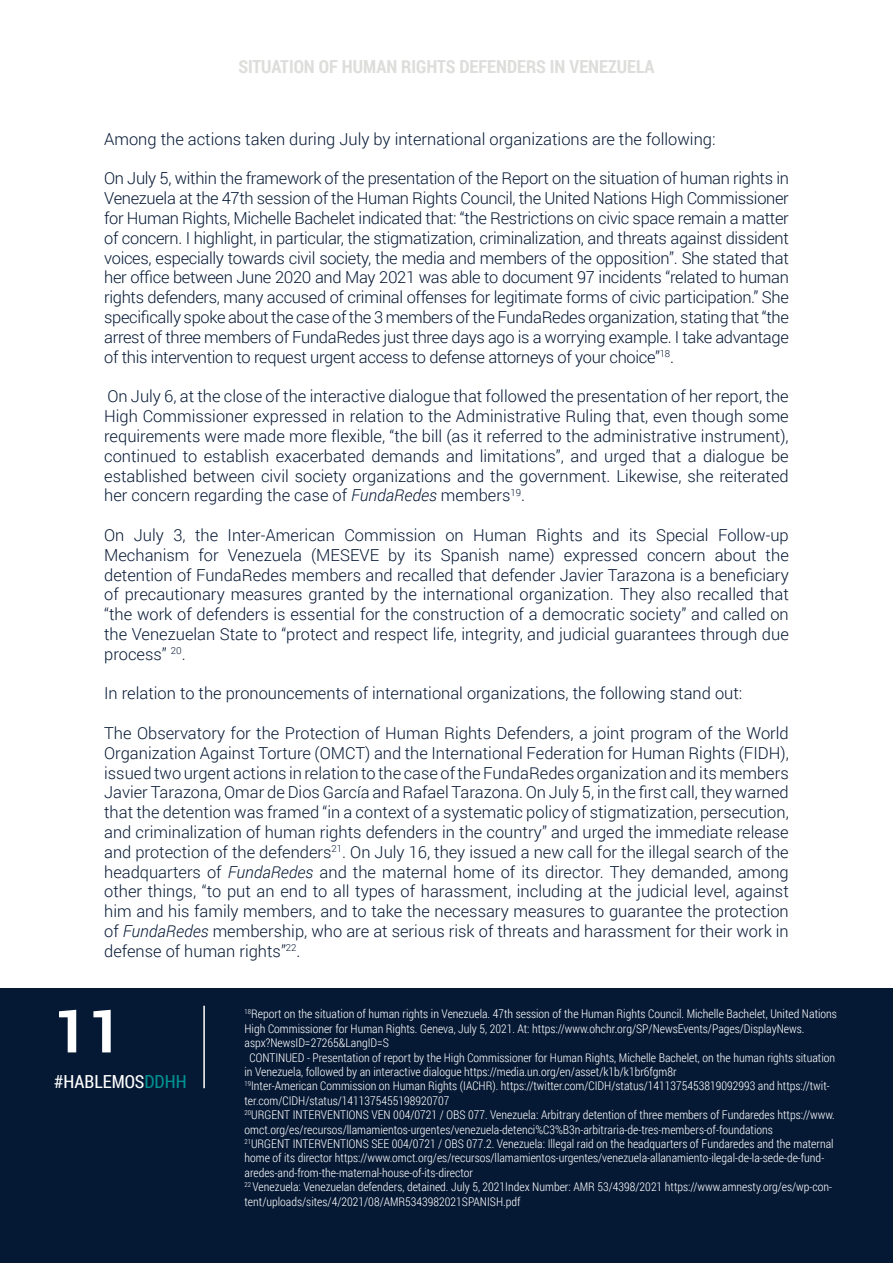
<style>
.page{position:relative;width:893px;height:1263px;background:#fff}
.page>*{position:absolute;margin:0;border:0;box-sizing:border-box;transform-origin:0 0}
.t1{font:700 60px "Roboto";color:#fff}
.t2{font:700 18px "Roboto Condensed";color:#dddddb}
.t3{font:18px "Roboto Condensed";color:#fff}
.t4{font:300 16.5px/19.8px "Roboto";color:#051834;text-align:justify}
.t5{font:300 12px/14.4px "Roboto Condensed";color:#fff}
.s1{font-style:italic}
.s2{color:#009191}
</style>
<div class="page">
<div style="left:0;top:989px;width:893px;height:274px;background:#051834"></div>
<hr style="left:203px;top:1006px;width:2px;height:82px;background:#fff">
<p class="t2" style="left:238px;top:54px;width:418px">SITUATION OF HUMAN RIGHTS DEFENDERS IN VENEZUELA</p>
<p class="t4" style="left:104px;top:129px;width:613px">Among the actions taken during July by international organizations are the following:</p>
<p class="t4" style="left:104px;top:168px;width:686px">On July 5, within the framework of the presentation of the Report on the situation of human rights in Venezuela at the 47th session of the Human Rights Council, the United Nations High Commissioner for Human Rights, Michelle Bachelet indicated that: “the Restrictions on civic space remain a matter of concern. I highlight, in particular, the stigmatization, criminalization, and threats against dissident voices, especially towards civil society, the media and members of the opposition”. She stated that her office between June 2020 and May 2021 was able to document 97 incidents “related to human rights defenders, many accused of criminal offenses for legitimate forms of civic participation.” She specifically spoke about the case of the 3 members of the FundaRedes organization, stating that “the arrest of three members of FundaRedes just three days ago is a worrying example. I take advantage of this intervention to request urgent access to defense attorneys of your choice”<sup>18</sup>.</p>
<p class="t4" style="left:104px;top:386px;width:686px">On July 6, at the close of the interactive dialogue that followed the presentation of her report, the High Commissioner expressed in relation to the Administrative Ruling that, even though some requirements were made more flexible, “the bill (as it referred to the administrative instrument), continued to establish exacerbated demands and limitations”, and urged that a dialogue be established between civil society organizations and the government. Likewise, she reiterated her concern regarding the case of <span class="s1">FundaRedes</span> members<sup>19</sup>.</p>
<p class="t4" style="left:104px;top:525px;width:686px">On July 3, the Inter-American Commission on Human Rights and its Special Follow-up Mechanism for Venezuela (MESEVE by its Spanish name) expressed concern about the detention of FundaRedes members and recalled that defender Javier Tarazona is a beneficiary of precautionary measures granted by the international organization. They also recalled that “the work of defenders is essential for the construction of a democratic society” and called on the Venezuelan State to “protect and respect life, integrity, and judicial guarantees through due process” <sup>20</sup>.</p>
<p class="t4" style="left:104px;top:683px;width:640px">In relation to the pronouncements of international organizations, the following stand out:</p>
<p class="t4" style="left:104px;top:723px;width:686px">The Observatory for the Protection of Human Rights Defenders, a joint program of the World Organization Against Torture (OMCT) and the International Federation for Human Rights (FIDH), issued two urgent actions in relation to the case of the FundaRedes organization and its members Javier Tarazona, Omar de Dios García and Rafael Tarazona. On July 5, in the first call, they warned that the detention was framed “in a context of a systematic policy of stigmatization, persecution, and criminalization of human rights defenders in the country” and urged the immediate release and protection of the defenders<sup>21</sup>. On July 16, they issued a new call for the illegal search of the headquarters of <span class="s1">FundaRedes</span> and the maternal home of its director. They demanded, among other things, “to put an end to all types of harassment, including at the judicial level, against him and his family members, and to take the necessary measures to guarantee the protection of <span class="s1">FundaRedes</span> membership, who are at serious risk of threats and harassment for their work in defense of human rights”<sup>22</sup>.</p>
<p class="t1" style="left:54px;top:989px;width:70px">11</p>
<p class="t3" style="left:54px;top:1069px;width:134px">#HABLEMOS<span class="s2">DDHH</span></p>
<p class="t5" style="left:244px;top:1006px;width:594px"><sup>18</sup>Report on the situation of human rights in Venezuela. 47th session of the Human Rights Council. Michelle Bachelet, United Nations<br>High Commissioner for Human Rights. Geneva, July 5, 2021. At: https://www.ohchr.org/SP/NewsEvents/Pages/DisplayNews. aspx?NewsID=27265&amp;LangID=S</p>
<p class="t5" style="left:244px;top:1050px;width:592px;text-indent:5px">CONTINUED - Presentation of report by the High Commissioner for Human Rights, Michelle Bachelet, on the human rights situation in Venezuela, followed by an interactive dialogue https://media.un.org/en/asset/k1b/k1br6fgm8r</p>
<p class="t5" style="left:244px;top:1078px;width:587px"><sup>19</sup>Inter-American Commission on Human Rights (IACHR). https://twitter.com/CIDH/status/1411375453819092993 and https://twit&shy;ter.com/CIDH/status/1411375455198920707</p>
<p class="t5" style="left:244px;top:1107px;width:592px"><sup>20</sup>URGENT INTERVENTIONS VEN 004/0721 / OBS 077. Venezuela: Arbitrary detention of three members of Fundaredes https://www. omct.org/es/recursos/llamamientos-urgentes/venezuela-detenci%C3%B3n-arbitraria-de-tres-members-of-foundations</p>
<p class="t5" style="left:244px;top:1136px;width:591px"><sup>21</sup>URGENT INTERVENTIONS SEE 004/0721 / OBS 077.2. Venezuela: Illegal raid on the headquarters of Fundaredes and the maternal home of its director https://www.omct.org/es/recursos/llamamientos-urgentes/venezuela-allanamiento-ilegal-de-la-sede-de-fund&shy;aredes-and-from-the-maternal-house-of-its-director</p>
<p class="t5" style="left:244px;top:1179px;width:589px"><sup>22</sup> Venezuela: Venezuelan defenders, detained. July 5, 2021Index Number: AMR 53/4398/2021 https://www.amnesty.org/es/wp-con&shy;tent/uploads/sites/4/2021/08/AMR5343982021SPANISH.pdf</p>
</div>
